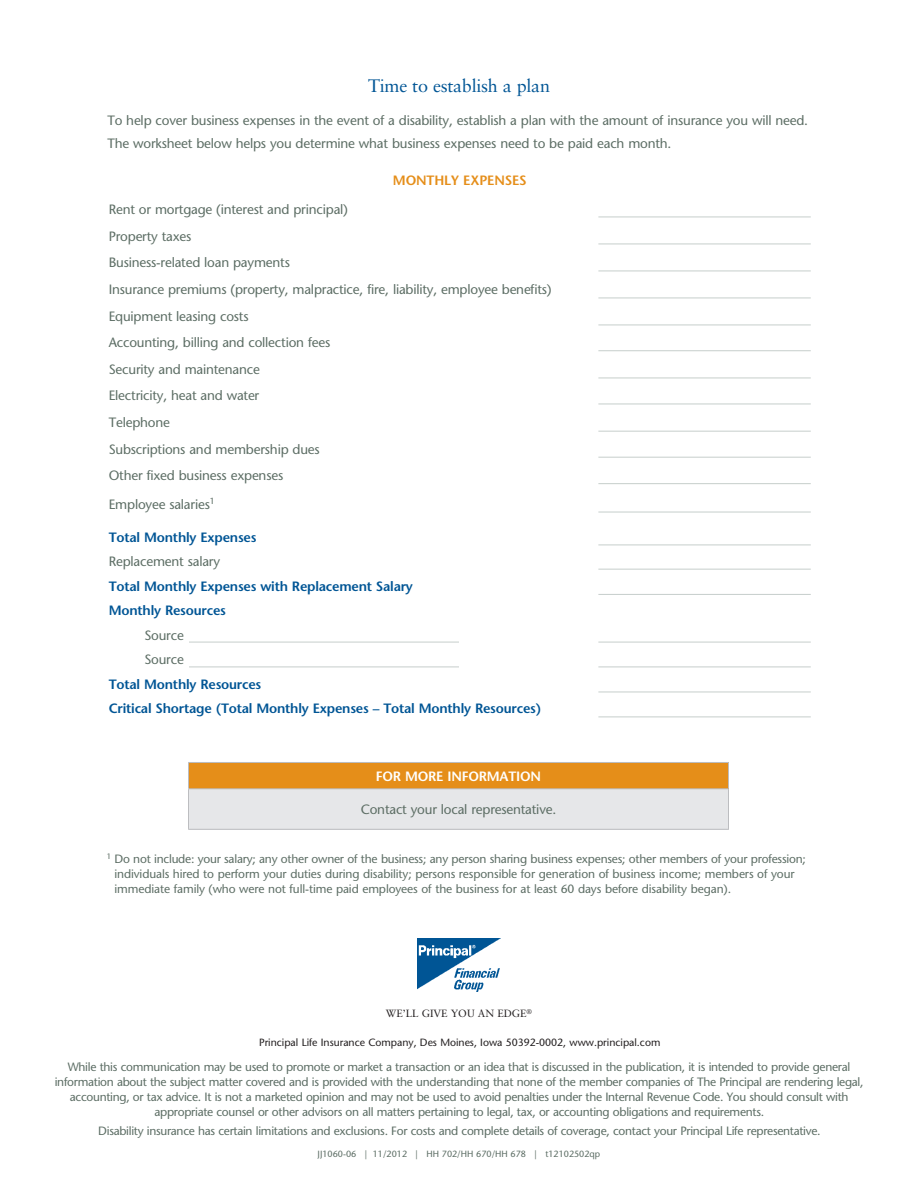
<style>
.page{position:relative;width:918px;height:1188px;background:#fff}
.page>*{position:absolute;margin:0;border:0;box-sizing:border-box;transform-origin:0 0}
.t1{font:18px "Sabon";letter-spacing:-.015em;color:#005595}
.t2{font:13.5px/26.7px "Stone Sans";letter-spacing:-.015em;color:#5d6e65}
.t3{font:600 13.5px/24.5px "Stone Sans";letter-spacing:-.015em;color:#005595}
.t4{font:600 13.5px "Stone Sans";letter-spacing:-.015em;color:#fff}
.t5{font:600 13.5px "Stone Sans";letter-spacing:-.015em;color:#e58e19}
.t6{font:12px/15px "Stone Sans";letter-spacing:-.025em;color:#5d6e65;text-align:center}
.t7{font:10.5px "Stone Sans";color:#231f20}
.t8{font:10.5px "Sabon";color:#231f20}
.t9{font:9px "Stone Sans";color:#5d6e65}
</style>
<div class="page">
<img style="left:418px;top:938px;width:82px;height:53px">
<hr style="left:598px;top:217px;width:213px;height:1px;background:#c6cecb">
<hr style="left:598px;top:244px;width:213px;height:1px;background:#c6cecb">
<hr style="left:598px;top:271px;width:213px;height:1px;background:#c6cecb">
<hr style="left:598px;top:431px;width:213px;height:1px;background:#c6cecb">
<hr style="left:598px;top:457px;width:213px;height:1px;background:#c6cecb">
<hr style="left:598px;top:298px;width:213px;height:1px;background:#c6cecb">
<hr style="left:598px;top:325px;width:213px;height:1px;background:#c6cecb">
<hr style="left:598px;top:350px;width:213px;height:1px;background:#c6cecb">
<hr style="left:598px;top:404px;width:213px;height:1px;background:#c6cecb">
<hr style="left:598px;top:378px;width:213px;height:1px;background:#c6cecb">
<hr style="left:598px;top:512px;width:213px;height:1px;background:#c6cecb">
<hr style="left:598px;top:545px;width:213px;height:1px;background:#c6cecb">
<hr style="left:598px;top:569px;width:213px;height:1px;background:#c6cecb">
<hr style="left:598px;top:642px;width:213px;height:1px;background:#c6cecb">
<hr style="left:598px;top:667px;width:213px;height:1px;background:#c6cecb">
<hr style="left:598px;top:692px;width:213px;height:1px;background:#c6cecb">
<hr style="left:189px;top:642px;width:270px;height:1px;background:#c6cecb">
<hr style="left:598px;top:594px;width:213px;height:1px;background:#c6cecb">
<hr style="left:189px;top:667px;width:270px;height:1px;background:#c6cecb">
<hr style="left:598px;top:717px;width:213px;height:1px;background:#c6cecb">
<hr style="left:598px;top:483px;width:213px;height:1px;background:#c6cecb">
<div style="left:189px;top:762px;width:540px;height:27px;background:#e58e19"></div>
<div style="left:189px;top:789px;width:540px;height:40px;background:#e6e7e9"></div>
<hr style="left:188px;top:762px;width:541px;height:1px;background:#bcbdc0">
<svg style="left:188px;top:763px;width:1px;height:25px"></svg>
<svg style="left:728px;top:763px;width:1px;height:25px"></svg>
<hr style="left:188px;top:788px;width:541px;height:1px;background:#bcbdc0">
<hr style="left:188px;top:789px;width:1px;height:40px;background:#bcbdc0">
<hr style="left:728px;top:789px;width:1px;height:40px;background:#bcbdc0">
<hr style="left:188px;top:829px;width:541px;height:1px;background:#bcbdc0">
<h1 class="t1" style="left:368px;top:75px;width:183px">Time to establish a plan</h1>
<p class="t2" style="left:107px;top:109px;width:702px;line-height:22.5px">To help cover business expenses in the event of a disability, establish a plan with the amount of insurance you will need.<br>The worksheet below helps you determine what business expenses need to be paid each month.</p>
<p class="t5" style="left:393px;top:172px;width:135px">Monthly expenses</p>
<p class="t2" style="left:109px;top:196px;width:444px">Rent or mortgage (interest and principal)<br>Property taxes<br>Business-related loan payments<br>Insurance premiums (property, malpractice, fire, liability, employee benefits)<br>Equipment leasing costs<br>Accounting, billing and collection fees<br>Security and maintenance<br>Electricity, heat and water<br>Telephone<br>Subscriptions and membership dues<br>Other fixed business expenses</p>
<p class="t2" style="left:109px;top:490px;width:107px">Employee salaries<sup>1</sup></p>
<p class="t3" style="left:109px;top:525px;width:149px">Total Monthly Expenses</p>
<p class="t2" style="left:109px;top:548px;width:113px">Replacement salary</p>
<p class="t3" style="left:109px;top:574px;width:306px">Total Monthly Expenses with Replacement Salary<br>Monthly Resources</p>
<p class="t2" style="left:144px;top:623px;width:41px;line-height:24.5px">Source<br>Source</p>
<p class="t3" style="left:109px;top:672px;width:434px">Total Monthly Resources<br>Critical Shortage (Total Monthly Expenses – Total Monthly Resources)</p>
<p class="t4" style="left:376px;top:768px;width:165px">FOR MORE IN FORMATION</p>
<p class="t2" style="left:361px;top:796px;width:197px">Contact your local representative.</p>
<p class="t6" style="left:114px;top:852px;width:693px;text-align:left;text-indent:-8px"><sup>1</sup> Do not include: your salary; any other owner of the business; any person sharing business expenses; other members of your profession; individuals hired to perform your duties during disability; persons responsible for generation of business income; members of your immediate family (who were not full-time paid employees of the business for at least 60 days before disability began).</p>
<p class="t8" style="left:386px;top:1007px;width:148px">WE’LL GIVE YOU AN EDGE<sup>®</sup></p>
<p class="t7" style="left:259px;top:1036px;width:403px">Principal Life Insurance Company, Des Moines, Iowa 50392-0002, www.principal.com</p>
<p class="t6" style="left:55px;top:1059px;width:810px">While this communication may be used to promote or market a transaction or an idea that is discussed in the publication, it is intended to provide general information about the subject matter covered and is provided with the understanding that none of the member companies of The Principal are rendering legal, accounting, or tax advice. It is not a marketed opinion and may not be used to avoid penalties under the Internal Revenue Code. You should consult with appropriate counsel or other advisors on all matters pertaining to legal, tax, or accounting obligations and requirements.</p>
<p class="t6" style="left:98px;top:1123px;width:724px">Disability insurance has certain limitations and exclusions. For costs and complete details of coverage, contact your Principal Life representative.</p>
<p class="t9" style="left:318px;top:1148px;width:284px">JJ1060-06 | 11/2012 | HH 702/HH 670/HH 678 | t12102502qp</p>
</div>
